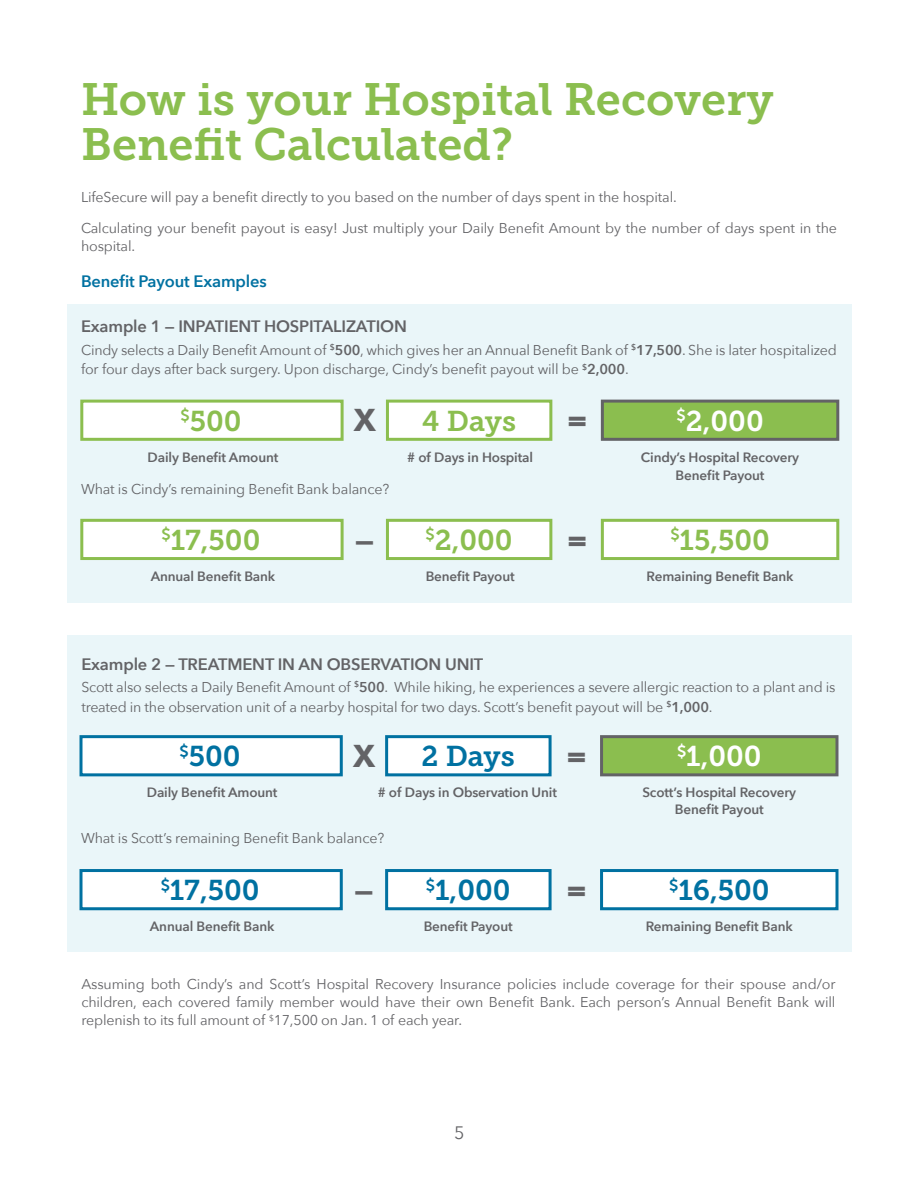
<style>
.page{position:relative;width:918px;height:1188px;background:#fff}
.page>*{position:absolute;margin:0;border:0;box-sizing:border-box;transform-origin:0 0}
.Body{font:45px/45px "Museo Slab 700";color:#8bbe4f}
.Body-2{font:700 31.5px "Avenir Next";color:#636366}
.Body-3{font:28.5px "Museo Slab 700";color:#8bbe4f}
.Body-4{font:28.5px "Museo Slab 700";color:#0071a1}
.Body-5{font:28.5px "Museo Slab 700";color:#fff}
.t1{font:18px "Avenir Next";color:#636366}
.Body-6{font:600 16.5px "Avenir Next";letter-spacing:-.01em;color:#636366}
.Body-7{font:600 16.5px "Avenir Next";letter-spacing:-.01em;color:#0071a1}
.Body-8{font:14.25px/18px "Avenir Next";letter-spacing:-.01em;color:#636366}
.Bullets{font:14.25px "Avenir Next";letter-spacing:-.01em;color:#636366}
.Body-9{font:600 13.5px/18px "Avenir Next";letter-spacing:-.01em;color:#636366;text-align:center}
.s1{font-weight:600}
</style>
<div class="page">
<div style="left:68px;top:305px;width:784px;height:298px;background:#eaf6f9"></div>
<div style="left:68px;top:635px;width:784px;height:316px;background:#eaf6f9"></div>
<div style="left:80px;top:400px;width:264px;height:41px;background:#fff;border:3px solid #8bbe4f"></div>
<div style="left:386px;top:400px;width:166px;height:41px;background:#fff;border:3px solid #8bbe4f"></div>
<div style="left:601px;top:400px;width:238px;height:41px;background:#8bbe4f;border:3px solid #636366"></div>
<div style="left:80px;top:519px;width:264px;height:41px;background:#fff;border:3px solid #8bbe4f"></div>
<div style="left:386px;top:519px;width:166px;height:41px;background:#fff;border:3px solid #8bbe4f"></div>
<div style="left:601px;top:519px;width:238px;height:41px;background:#fff;border:3px solid #8bbe4f"></div>
<div style="left:80px;top:735px;width:263px;height:41px;background:#fff;border:3px solid #0071a1"></div>
<div style="left:385px;top:735px;width:167px;height:41px;background:#fff;border:3px solid #0071a1"></div>
<div style="left:600px;top:735px;width:238px;height:41px;background:#8bbe4f;border:3px solid #636366"></div>
<div style="left:80px;top:869px;width:263px;height:41px;background:#fff;border:3px solid #0071a1"></div>
<div style="left:385px;top:869px;width:167px;height:41px;background:#fff;border:3px solid #0071a1"></div>
<div style="left:600px;top:869px;width:238px;height:41px;background:#fff;border:3px solid #0071a1"></div>
<p class="Body" style="left:81px;top:77px;width:694px">How is your Hospital Recovery<br>Benefit Calculated?</p>
<p class="Body-8" style="left:81px;top:187px;width:597px">LifeSecure will pay a benefit directly to you based on the number of days spent in the hospital.</p>
<p class="Body-8" style="left:81px;top:219px;width:758px">Calculating your benefit payout is easy! Just multiply your Daily Benefit Amount by the number of days spent in the hospital.</p>
<p class="Body-7" style="left:81px;top:267px;width:187px">Benefit Payout Examples</p>
<p class="Body-6" style="left:81px;top:312px;width:327px">Example 1 — INPATIENT HOSPITALIZATION</p>
<p class="Body-8" style="left:81px;top:339px;width:758px;line-height:19.5px">Cindy selects a Daily Benefit Amount of <sup>$</sup><span class="s1">500</span>, which gives her an Annual Benefit Bank of <sup>$</sup><span class="s1">17,500</span>. She is later hospitalized for four days after back surgery. Upon discharge, Cindy’s benefit payout will be <sup>$</sup><span class="s1">2,000</span>.</p>
<p class="Body-3" style="left:180px;top:405px;width:63px"><sup>$</sup>500</p>
<p class="Body-3" style="left:422px;top:405px;width:95px">4 Days</p>
<p class="Body-5" style="left:677px;top:405px;width:89px"><sup>$</sup>2,000</p>
<p class="Body-2" style="left:354px;top:393px;width:24px">X</p>
<p class="Body-2" style="left:567px;top:393px;width:22px">=</p>
<p class="Body-9" style="left:407px;top:448px;width:127px"># of Days in Hospital</p>
<p class="Body-9" style="left:148px;top:448px;width:132px">Daily Benefit Amount</p>
<p class="Body-9" style="left:641px;top:448px;width:160px">Cindy’s Hospital Recovery<br>Benefit Payout</p>
<p class="Bullets" style="left:81px;top:477px;width:310px">What is Cindy’s remaining Benefit Bank balance?</p>
<p class="Body-3" style="left:161px;top:524px;width:100px"><sup>$</sup>17,500</p>
<p class="Body-3" style="left:426px;top:524px;width:89px"><sup>$</sup>2,000</p>
<p class="Body-3" style="left:670px;top:524px;width:101px"><sup>$</sup>15,500</p>
<p class="Body-2" style="left:355px;top:512px;width:20px">—</p>
<p class="Body-2" style="left:567px;top:512px;width:22px">=</p>
<p class="Body-9" style="left:426px;top:567px;width:90px">Benefit Payout</p>
<p class="Body-9" style="left:151px;top:567px;width:126px">Annual Benefit Bank</p>
<p class="Body-9" style="left:647px;top:567px;width:149px">Remaining Benefit Bank</p>
<p class="Body-6" style="left:81px;top:650px;width:403px">Example 2 — TREATMENT IN AN OBSERVATION UNIT</p>
<p class="Body-8" style="left:81px;top:677px;width:756px;line-height:19.5px">Scott also selects a Daily Benefit Amount of <sup>$</sup><span class="s1">500</span>. While hiking, he experiences a severe allergic reaction to a plant and is treated in the observation unit of a nearby hospital for two days. Scott’s benefit payout will be <sup>$</sup><span class="s1">1,000</span>.</p>
<p class="Body-4" style="left:180px;top:740px;width:63px"><sup>$</sup>500</p>
<p class="Body-4" style="left:422px;top:740px;width:95px">2 Days</p>
<p class="Body-5" style="left:677px;top:740px;width:86px"><sup>$</sup>1,000</p>
<p class="Body-2" style="left:353px;top:729px;width:24px">X</p>
<p class="Body-2" style="left:566px;top:729px;width:22px">=</p>
<p class="Body-9" style="left:378px;top:783px;width:181px"># of Days in Observation Unit</p>
<p class="Body-9" style="left:147px;top:783px;width:132px">Daily Benefit Amount</p>
<p class="Body-9" style="left:642px;top:784px;width:155px;line-height:16.5px">Scott’s Hospital Recovery<br>Benefit Payout</p>
<p class="Bullets" style="left:81px;top:826px;width:305px">What is Scott’s remaining Benefit Bank balance?</p>
<p class="Body-4" style="left:161px;top:874px;width:100px"><sup>$</sup>17,500</p>
<p class="Body-4" style="left:426px;top:874px;width:86px"><sup>$</sup>1,000</p>
<p class="Body-4" style="left:669px;top:874px;width:102px"><sup>$</sup>16,500</p>
<p class="Body-2" style="left:355px;top:863px;width:20px">—</p>
<p class="Body-2" style="left:566px;top:863px;width:22px">=</p>
<p class="Body-9" style="left:424px;top:917px;width:90px">Benefit Payout</p>
<p class="Body-9" style="left:150px;top:917px;width:126px">Annual Benefit Bank</p>
<p class="Body-9" style="left:646px;top:917px;width:149px">Remaining Benefit Bank</p>
<p class="Body-8" style="left:81px;top:975px;width:756px;text-align:justify">Assuming both Cindy’s and Scott’s Hospital Recovery Insurance policies include coverage for their spouse and/or children, each covered family member would have their own Benefit Bank. Each person’s Annual Benefit Bank will replenish to its full amount of <sup>$</sup>17,500 on Jan. 1 of each year.</p>
<p class="t1" style="left:454px;top:1117px;width:12px">5</p>
</div>
